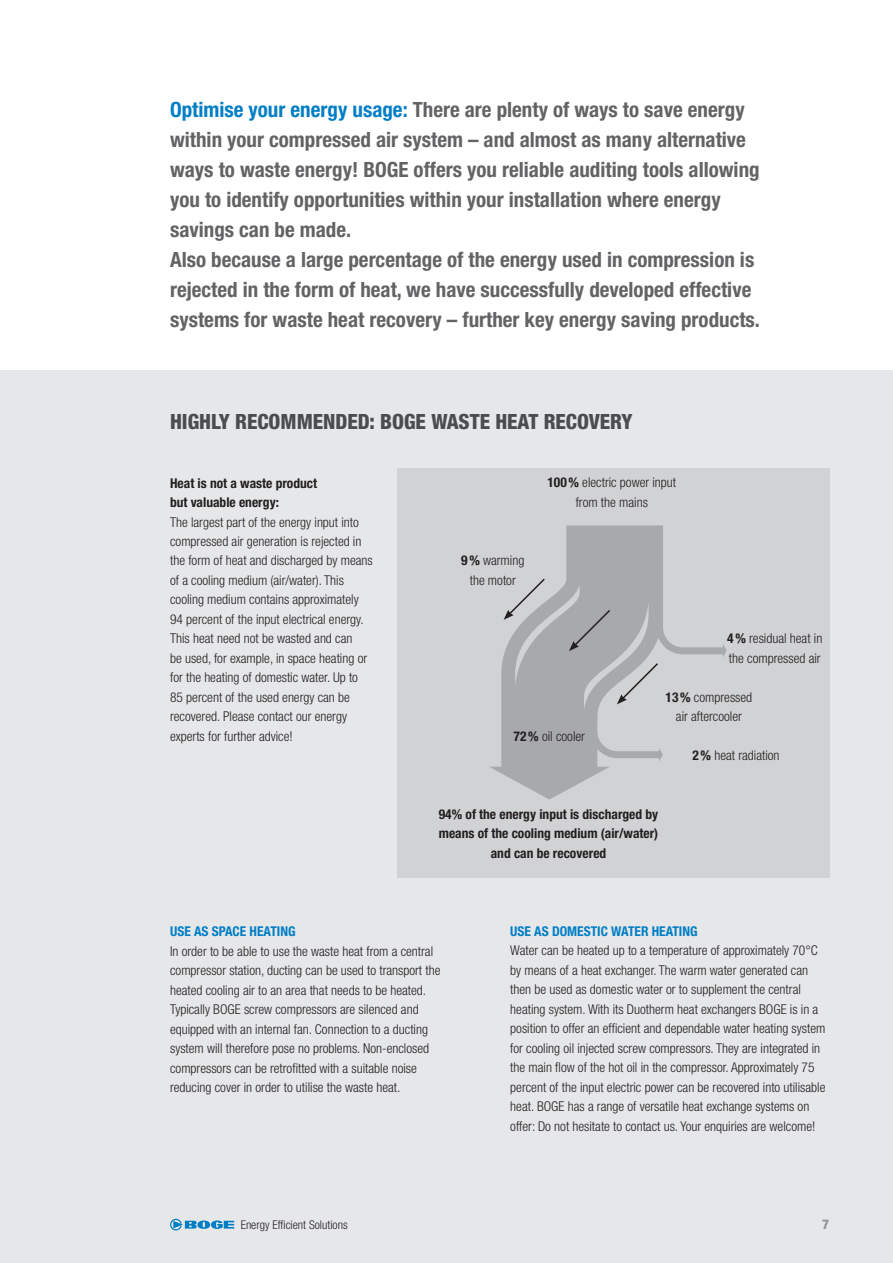
<style>
.page{position:relative;width:893px;height:1263px;background:#fff}
.page>*{position:absolute;margin:0;border:0;box-sizing:border-box;transform-origin:0 0}
.t1{font:700 condensed 21px/30px "Helvetica Neue";color:#636366}
.t2{font:800 condensed 21px "Helvetica Neue";color:#4b4c4d}
.t3{font:300 condensed 13.5px/19.5px "Helvetica Neue";color:#231f20}
.t4{font:700 condensed 13.5px/19.5px "Helvetica Neue";color:#231f20}
.t5{font:700 condensed 13.5px "Helvetica Neue";color:#007ec5}
.t6{font:800 condensed 13.5px "Helvetica Neue";color:#939598}
.t7{font:300 condensed 12px "Helvetica Neue";color:#231f20}
.s1{color:#007ec5}
.s2{font-weight:700}
</style>
<div class="page">
<div style="left:0;top:370px;width:893px;height:893px;background:#e6e7e9"></div>
<div style="left:397px;top:468px;width:432px;height:410px;background:#d1d2d4"></div>
<svg style="left:490px;top:525px;width:237px;height:275px"></svg>
<svg style="left:617px;top:661px;width:43px;height:43px"></svg>
<svg style="left:170px;top:1219px;width:64px;height:11px"></svg>
<svg style="left:504px;top:577px;width:42px;height:43px"></svg>
<svg style="left:569px;top:608px;width:43px;height:43px;background:#a0a0a4"></svg>
<p class="t1" style="left:170px;top:96px;width:591px"><span class="s1">Optimise your energy usage:</span> There are plenty of ways to save energy within your compressed air system – and almost as many alternative ways to waste energy! BOGE offers you reliable auditing tools allowing you to identify opportunities within your installation where energy savings can be made.<br>Also because a large percentage of the energy used in compression is rejected in the form of heat, we have successfully developed effective systems for waste heat recovery – further key energy saving products.</p>
<h1 class="t2" style="left:170px;top:409px;width:464px">HIGHLY RECOMMENDED: BOGE WASTE HEAT RECOVERY</h1>
<p class="t4" style="left:170px;top:474px;width:149px">Heat is not a waste product but valuable energy:</p>
<p class="t3" style="left:170px;top:513px;width:204px">The largest part of the energy input into compressed air generation is rejected in the form of heat and discharged by means of a cooling medium (air/water). This cooling medium contains approximately 94 percent of the input electrical energy.<br>This heat need not be wasted and can<br>be used, for example, in space heating or for the heating of domestic water. Up to 85 percent of the used energy can be recovered. Please contact our energy experts for further advice!</p>
<p class="t3" style="left:461px;top:552px;width:65px;text-align:center"><span class="s2">9 %</span> warming the motor</p>
<p class="t3" style="left:547px;top:474px;width:130px;text-align:center"><span class="s2">100 %</span> electric power input from the mains</p>
<p class="t3" style="left:727px;top:630px;width:97px"><span class="s2">4 %</span> residual heat in the compressed air</p>
<p class="t3" style="left:666px;top:688px;width:88px;text-align:center"><span class="s2">13 %</span> compressed air aftercooler</p>
<p class="t3" style="left:514px;top:728px;width:73px"><span class="s2">72 %</span> oil cooler</p>
<p class="t4" style="left:439px;top:805px;width:221px;text-align:center">94% of the energy input is discharged by means of the cooling medium (air/water) and can be recovered</p>
<p class="t3" style="left:692px;top:747px;width:89px"><span class="s2">2 %</span> heat radiation</p>
<p class="t5" style="left:170px;top:926px;width:127px">USE AS SPACE HEATING</p>
<p class="t3" style="left:170px;top:942px;width:272px">In order to be able to use the waste heat from a central compressor station, ducting can be used to transport the heated cooling air to an area that needs to be heated.<br>Typically BOGE screw compressors are silenced and equipped with an internal fan. Connection to a ducting system will therefore pose no problems. Non-enclosed compressors can be retrofitted with a suitable noise reducing cover in order to utilise the waste heat.</p>
<p class="t5" style="left:510px;top:926px;width:189px">USE AS DOMESTIC WATER HEATING</p>
<p class="t3" style="left:510px;top:942px;width:317px">Water can be heated up to a temperature of approximately 70°C by means of a heat exchanger. The warm water generated can then be used as domestic water or to supplement the central heating system. With its Duotherm heat exchangers BOGE is in a position to offer an efficient and dependable water heating system for cooling oil injected screw compressors. They are integrated in the main flow of the hot oil in the compressor. Approximately 75 percent of the input electric power can be recovered into utilisable heat. BOGE has a range of versatile heat exchange systems on offer: Do not hesitate to contact us. Your enquiries are welcome!</p>
<p class="t7" style="left:241px;top:1220px;width:109px">Energy Efficient Solutions</p>
<p class="t6" style="left:822px;top:1215px;width:9px">7</p>
</div>
